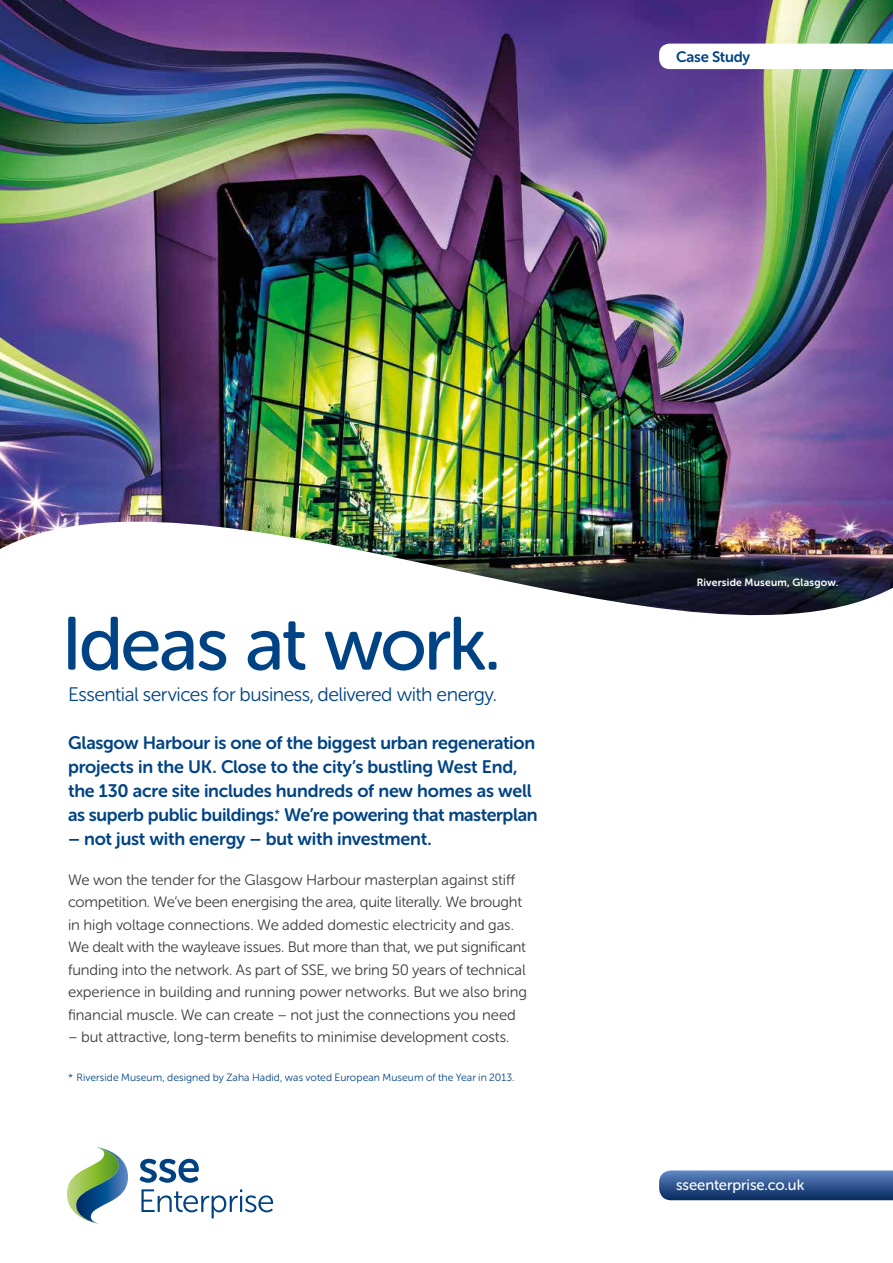
<style>
.page{position:relative;width:893px;height:1263px;background:#fff}
.page>*{position:absolute;margin:0;border:0;box-sizing:border-box;transform-origin:0 0}
.t1{font:75px "Museo Sans Rounded 500";letter-spacing:-.035em;color:#004385}
.t2{font:19.5px "Museo Sans Rounded 300";letter-spacing:-.025em;color:#004385}
.t3{font:18px/24px "Museo Sans Rounded 700";letter-spacing:-.015em;color:#004385}
.t4{font:15px/22.5px "Museo Sans Rounded 300";letter-spacing:-.01em;color:#3c3c3b}
.t5{font:15px "Museo Sans Rounded 500";letter-spacing:-.005em;color:#fff}
.t6{font:15px "Museo Sans Rounded 700";letter-spacing:-.015em;color:#004385}
.t7{font:10.5px "Museo Sans Rounded 300";letter-spacing:.005em;color:#004385}
.t8{font:10.5px "Museo Sans Rounded 700";letter-spacing:.02em;color:#fff}
</style>
<div class="page">
<img style="left:0;top:0;width:893px;height:522px">
<img style="left:0;top:522px;width:893px;height:94px">
<svg style="left:67px;top:1147px;width:61px;height:77px"></svg>
<svg style="left:140px;top:1159px;width:59px;height:24px"></svg>
<svg style="left:141px;top:1189px;width:132px;height:29px"></svg>
<svg style="left:659px;top:1170px;width:234px;height:30px;background:#385c94"></svg>
<svg style="left:659px;top:44px;width:234px;height:25px"></svg>
<p class="t6" style="left:676px;top:48px;width:76px">Case Study</p>
<h1 class="t1" style="left:61px;top:603px;width:441px">Ideas at work.</h1>
<h2 class="t2" style="left:68px;top:684px;width:430px">Essential services for business, delivered with energy.</h2>
<p class="t3" style="left:68px;top:731px;width:471px">Glasgow Harbour is one of the biggest urban regeneration projects in the UK. Close to the city’s bustling West End, the 130 acre site includes hundreds of new homes as well as superb public buildings.<sup>*</sup> We’re powering that masterplan</p>
<p class="t3" style="left:68px;top:827px;width:365px">– not just with energy – but with investment.</p>
<p class="t4" style="left:68px;top:868px;width:461px">We won the tender for the Glasgow Harbour masterplan against stiff competition. We’ve been energising the area, quite literally. We brought in high voltage connections. We added domestic electricity and gas.<br>We dealt with the wayleave issues. But more than that, we put significant funding into the network. As part of SSE, we bring 50 years of technical experience in building and running power networks. But we also bring financial muscle. We can create – not just the connections you need</p>
<p class="t4" style="left:68px;top:1026px;width:443px">– but attractive, long-term benefits to minimise development costs.</p>
<p class="t7" style="left:68px;top:1072px;width:448px">* Riverside Museum, designed by Zaha Hadid, was voted European Museum of the Year in 2013.</p>
<p class="t8" style="left:697px;top:576px;width:143px">Riverside Museum, Glasgow.</p>
<p class="t5" style="left:676px;top:1177px;width:130px">sseenterprise.co.uk</p>
</div>
